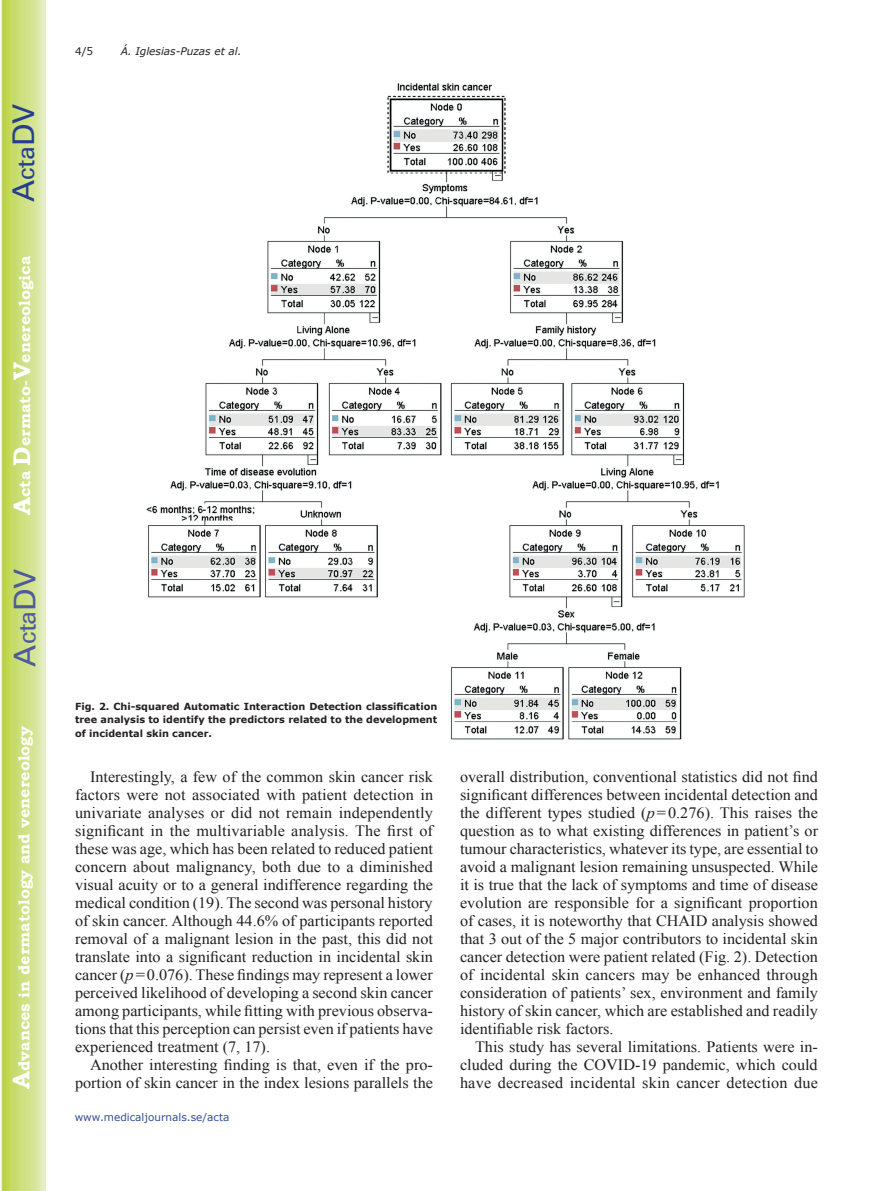
<style>
.page{position:relative;width:893px;height:1191px;background:#fff}
.page>*{position:absolute;margin:0;border:0;box-sizing:border-box;transform-origin:0 0}
.t1{font:30px "Univers";color:#4d5a9e}
.t2{font:30px "Univers";color:#253f8e}
.t3{font:15.75px/18px "Times New Roman";color:#231f20;text-align:justify}
.t4{font:700 15.75px "Bookman Old Style";color:#fff}
.t5{font:10.5px "Verdana";color:#324f95}
.t6{font:italic 10.5px "Verdana";color:#231f20}
.t7{font:10.5px "Verdana";color:#231f20}
.t8{font:700 9.75px/13.5px "Verdana";color:#231f20;text-align:justify}
.s1{font-size:24px}
.s2{font-style:italic}
</style>
<div class="page">
<svg style="left:1px;top:0;width:45px;height:1191px;background:#cfe084"></svg>
<img style="left:146px;top:83px;width:599px;height:657px">
<h1 class="t2" style="left:6px;top:202px;width:100px;rotate:-90deg">A<span class="s1">cta</span>DV</h1>
<p class="t4" style="left:15px;top:515px;width:260px;rotate:-90deg"><span class="s1">A</span>cta <span class="s1">D</span>ermato-<span class="s1">V</span>enereologica</p>
<h1 class="t1" style="left:7px;top:666px;width:100px;rotate:-90deg">A<span class="s1">cta</span>DV</h1>
<p class="t4" style="left:15px;top:1088px;width:364px;rotate:-90deg"><span class="s1">A</span>dvances in dermatology and venereology</p>
<p class="t7" style="left:75px;top:44px;width:20px">4/5</p>
<p class="t6" style="left:121px;top:44px;width:122px">Á. Iglesias-Puzas et al.</p>
<p class="t8" style="left:75px;top:699px;width:364px">Fig. 2. Chi-squared Automatic Interaction Detection classification tree analysis to identify the predictors related to the development of incidental skin cancer.</p>
<p class="t3" style="left:75px;top:767px;width:360px;text-indent:15px">Interestingly, a few of the common skin cancer risk factors were not associated with patient detection in univariate analyses or did not remain independently significant in the multivariable analysis. The first of these was age, which has been related to reduced patient concern about malignancy, both due to a diminished visual acuity or to a general indifference regarding the medical condition (19). The second was personal history of skin cancer. Although 44.6% of participants reported removal of a malignant lesion in the past, this did not translate into a significant reduction in incidental skin cancer (<span class="s2">p</span>=0.076). These findings may represent a lower perceived likelihood of developing a second skin cancer among participants, while fitting with previous observa&shy;tions that this perception can persist even if patients have experienced treatment (7, 17).</p>
<p class="t3" style="left:75px;top:1055px;width:359px;text-align:right">Another interesting finding is that, even if the pro&shy;portion of skin cancer in the index lesions parallels the</p>
<p class="t5" style="left:75px;top:1110px;width:156px">www.medicaljournals.se/acta</p>
<p class="t3" style="left:460px;top:767px;width:360px">overall distribution, conventional statistics did not find significant differences between incidental detection and the different types studied (<span class="s2">p</span>=0.276). This raises the question as to what existing differences in patient’s or tumour characteristics, whatever its type, are essential to avoid a malignant lesion remaining unsuspected. While it is true that the lack of symptoms and time of disease evolution are responsible for a significant proportion of cases, it is noteworthy that CHAID analysis showed that 3 out of the 5 major contributors to incidental skin cancer detection were patient related (Fig. 2). Detection of incidental skin cancers may be enhanced through consideration of patients’ sex, environment and family history of skin cancer, which are established and readily identifiable risk factors.</p>
<p class="t3" style="left:460px;top:1037px;width:359px;text-indent:15px">This study has several limitations. Patients were in&shy;cluded during the COVID-19 pandemic, which could have decreased incidental skin cancer detection due</p>
</div>
